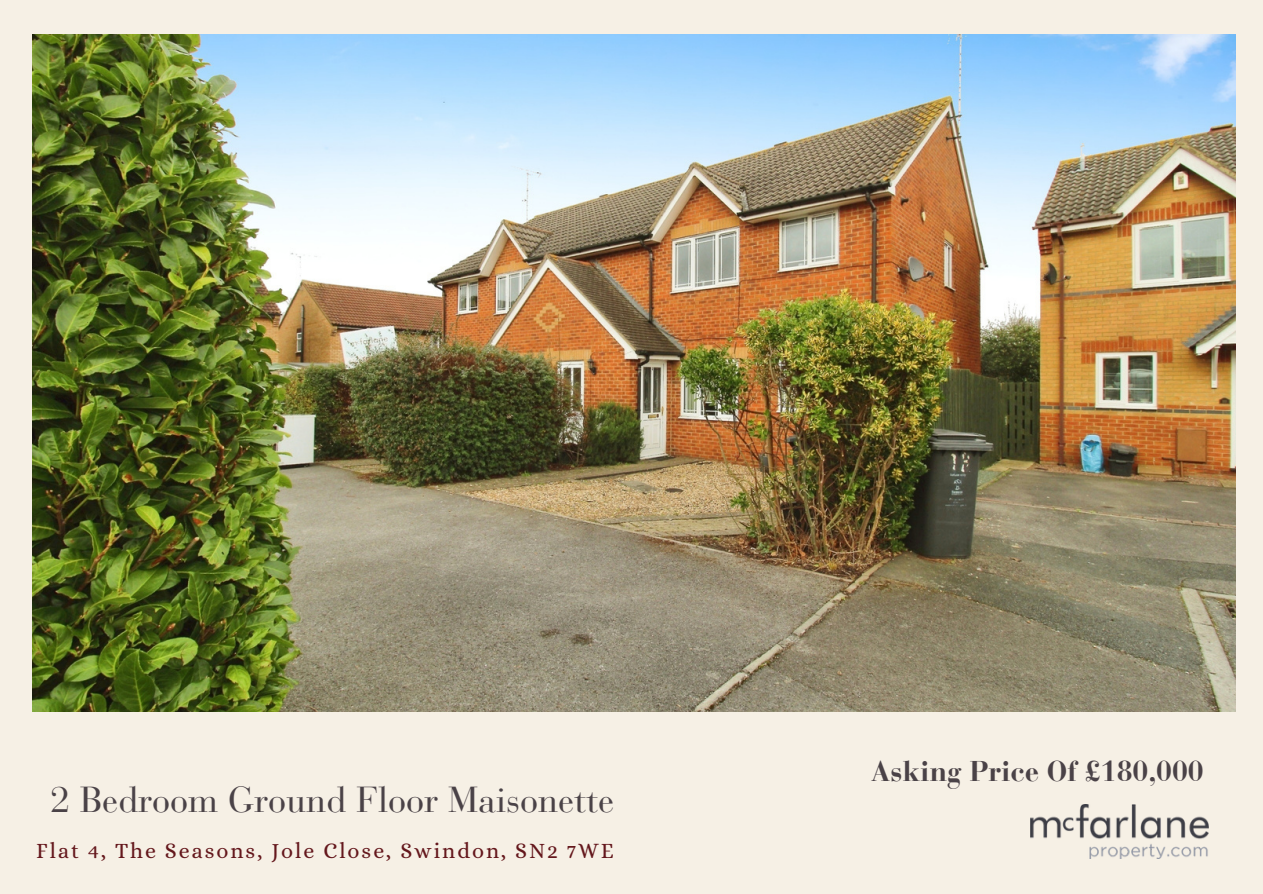
<style>
.page{position:relative;width:1263px;height:894px;background:#fff}
.page>*{position:absolute;margin:0;border:0;box-sizing:border-box;transform-origin:0 0}
.t1{font:36px "Bauer Bodoni Pro";color:#4a4247}
.t2{font:700 28.5px "Bauer Bodoni Pro";color:#4a4247}
.t3{font:21.9px "Alice";letter-spacing:.09em;color:#64171c}
</style>
<div class="page">
<div style="left:0;top:0;width:1263px;height:893px;background:#f6f0e5"></div>
<img style="left:33px;top:35px;width:1202px;height:676px">
<img style="left:1031px;top:804px;width:177px;height:53px">
<p class="t1" style="left:50px;top:785px;width:565px">2 Bedroom Ground Floor Maisonette</p>
<p class="t3" style="left:36px;top:837px;width:579px">Flat 4, The Seasons, Jole Close, Swindon, SN2 7WE</p>
<h2 class="t2" style="left:871px;top:759px;width:334px">Asking Price Of £180,000</h2>
</div>
